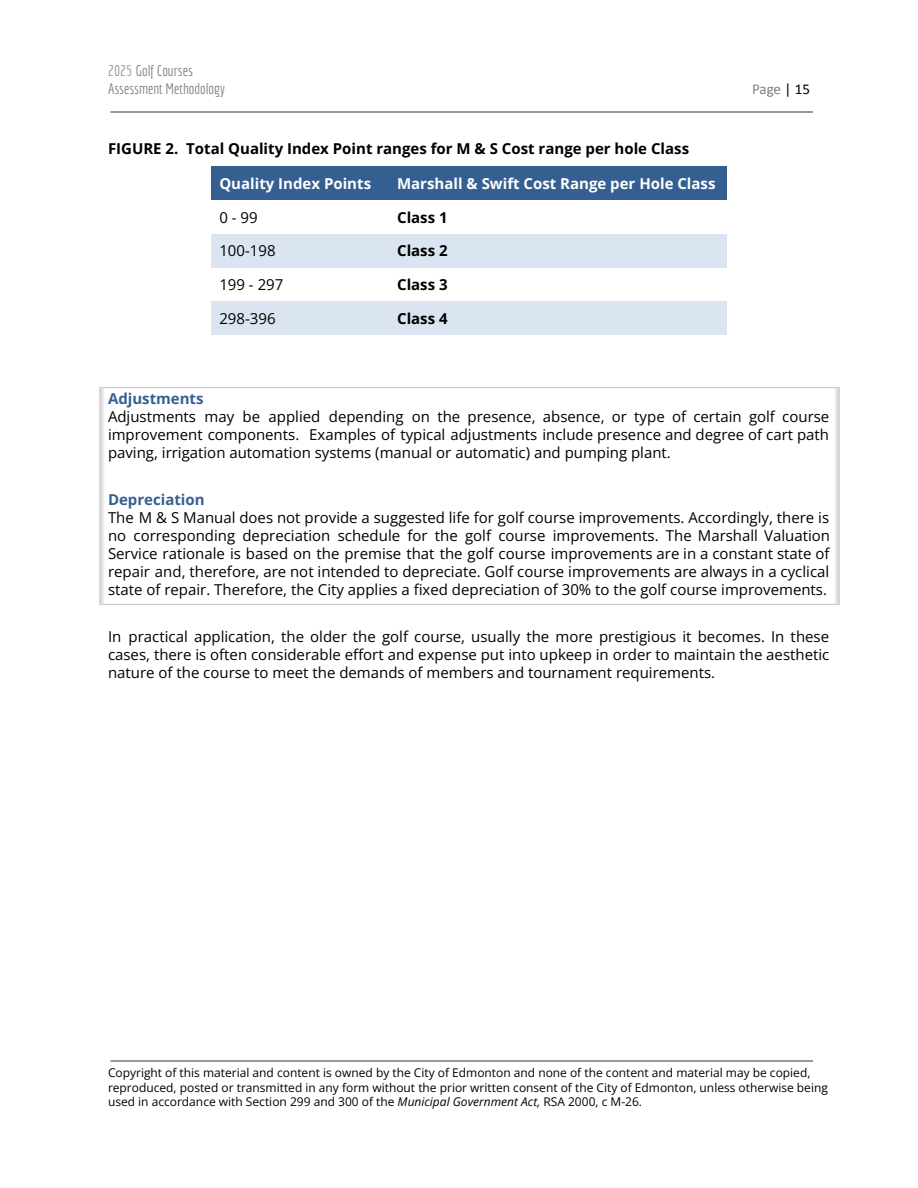
<style>
.page{position:relative;width:918px;height:1188px;background:#fff}
.page>*{position:absolute;margin:0;border:0;box-sizing:border-box;transform-origin:0 0}
.t1{font:15px/18px "Open Sans";color:#000;text-align:justify}
.t2{font:700 15px "Open Sans";color:#000}
.t3{font:700 15px "Open Sans";color:#fff}
.t4{font:15px/18px "Economica";color:#808080}
.t5{font:700 15px "Open Sans";color:#366091}
.t6{font:15px "Calibri";letter-spacing:-.005em;color:#808080}
.t7{font:12px/14.7px "Open Sans";color:#000}
.s1{color:#999}
.s2{color:#000}
.s3{font-style:italic}
</style>
<div class="page">
<div style="left:212px;top:166px;width:177px;height:34px;background:#365f91"></div>
<div style="left:389px;top:166px;width:338px;height:34px;background:#365f91"></div>
<div style="left:212px;top:234px;width:177px;height:34px;background:#dbe5f1"></div>
<div style="left:389px;top:234px;width:338px;height:34px;background:#dbe5f1"></div>
<div style="left:212px;top:302px;width:177px;height:33px;background:#dbe5f1"></div>
<div style="left:389px;top:302px;width:338px;height:33px;background:#dbe5f1"></div>
<img style="left:99px;top:387px;width:740px;height:217px">
<p class="t4" style="left:108px;top:62px;width:118px"><span class="s1">2025</span> Golf Courses<br>Assessment Methodology</p>
<p class="t2" style="left:108px;top:138px;width:583px">FIGURE 2. Total Quality Index Point ranges for M &amp; S Cost range per hole Class</p>
<p class="t3" style="left:219px;top:173px;width:153px">Quality Index Points</p>
<p class="t3" style="left:397px;top:173px;width:320px">Marshall &amp; Swift Cost Range per Hole Class</p>
<p class="t1" style="left:219px;top:208px;width:40px">0-99</p>
<p class="t2" style="left:397px;top:207px;width:52px">Class 1</p>
<p class="t1" style="left:219px;top:241px;width:58px">100-198</p>
<p class="t2" style="left:397px;top:240px;width:52px">Class 2</p>
<p class="t1" style="left:219px;top:275px;width:66px">199 - 297</p>
<p class="t2" style="left:397px;top:274px;width:52px">Class 3</p>
<p class="t1" style="left:219px;top:309px;width:58px">298-396</p>
<p class="t2" style="left:397px;top:308px;width:52px">Class 4</p>
<p class="t6" style="left:752px;top:83px;width:59px">Page <span class="s2">| 15</span></p>
<p class="t5" style="left:108px;top:388px;width:97px">Adjustments</p>
<p class="t1" style="left:108px;top:407px;width:723px">Adjustments may be applied depending on the presence, absence, or type of certain golf course improvement components. Examples of typical adjustments include presence and degree of cart path paving, irrigation automation systems (manual or automatic) and pumping plant.</p>
<p class="t5" style="left:108px;top:489px;width:98px">Depreciation</p>
<p class="t1" style="left:108px;top:508px;width:724px">The M &amp; S Manual does not provide a suggested life for golf course improvements. Accordingly, there is no corresponding depreciation schedule for the golf course improvements. The Marshall Valuation Service rationale is based on the premise that the golf course improvements are in a constant state of repair and, therefore, are not intended to depreciate. Golf course improvements are always in a cyclical state of repair. Therefore, the City applies a fixed depreciation of 30% to the golf course improvements.</p>
<p class="t1" style="left:108px;top:627px;width:723px">In practical application, the older the golf course, usually the more prestigious it becomes. In these cases, there is often considerable effort and expense put into upkeep in order to maintain the aesthetic nature of the course to meet the demands of members and tournament requirements.</p>
<p class="t7" style="left:108px;top:1065px;width:721px">Copyright of this material and content is owned by the City of Edmonton and none of the content and material may be copied, reproduced, posted or transmitted in any form without the prior written consent of the City of Edmonton, unless otherwise being used in accordance with Section 299 and 300 of the <span class="s3">Municipal Government Act,</span> RSA 2000, c M-26.</p>
</div>
